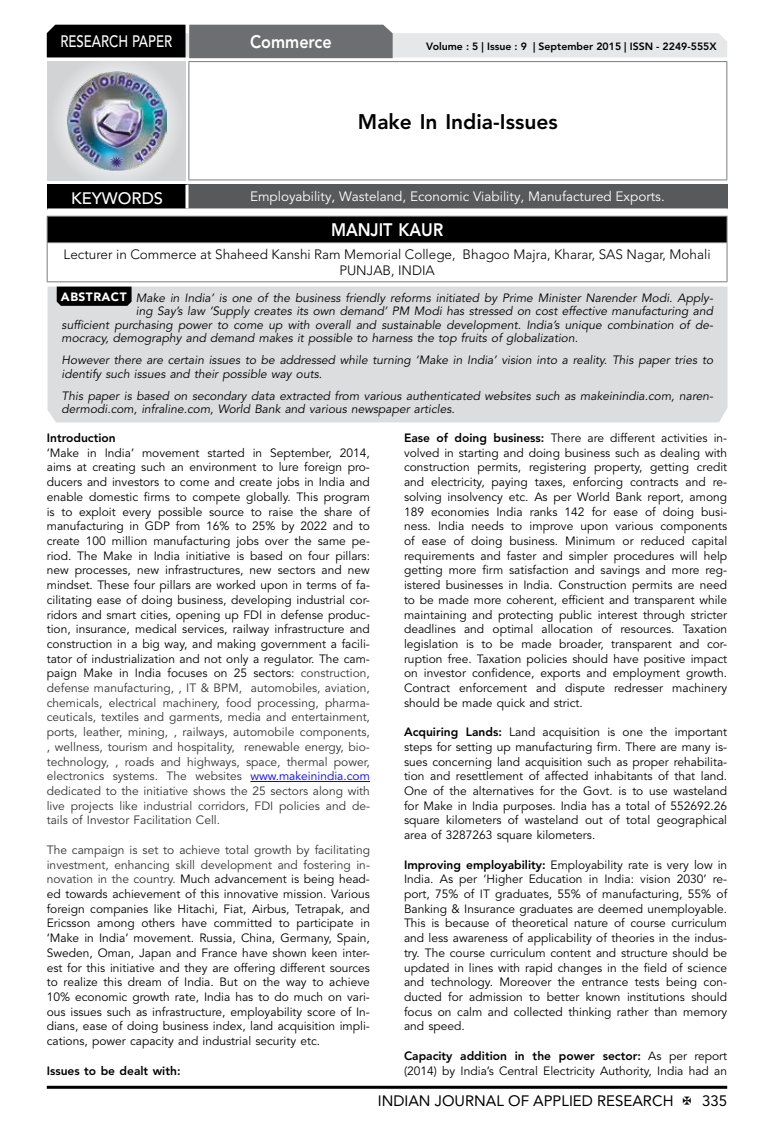
<style>
.page{position:relative;width:774px;height:1136px;background:#fff}
.page>*{position:absolute;margin:0;border:0;box-sizing:border-box;transform-origin:0 0}
.t1{font:800 21px "Avenir LT Std";color:#000}
.t2{font:800 18px "Avenir LT Std";color:#fff;scale:.9 1}
.t3{font:500 16.5px "Avenir LT Std";color:#fff;scale:.8 1}
.t4{font:500 16.5px "Avenir LT Std";color:#fff}
.t5{font:15px "Avenir LT Std";color:#000}
.t6{font:300 13.5px/16.2px "Avenir LT Std";color:#000;text-align:center}
.t7{font:13.5px "Avenir LT Std";color:#fff}
.t8{font:12px/14.7px "Avenir LT Std";color:#000;text-align:justify}
.t9{font:italic 12px/13.5px "Avenir LT Std";color:#000}
.t10{font:800 12px "Avenir LT Std";color:#000}
.t11{font:800 10.5px "Avenir LT Std";color:#000}
.s1{font-weight:900;font-style:normal;color:#fff}
.s2{color:#333}
.s3{color:#00f}
.s4{font-weight:800}
</style>
<div class="page">
<hr style="left:47px;top:1085px;width:680px;height:3px;background:#000">
<div style="left:48px;top:62px;width:137px;height:118px;background:linear-gradient(to right,#d9dadb,#d9dadb)"></div>
<img style="left:68px;top:71px;width:99px;height:100px">
<svg style="left:47px;top:25px;width:680px;height:33px;background:#979899"></svg>
<hr style="left:188px;top:61px;width:539px;height:1px;background:#808285">
<hr style="left:188px;top:62px;width:1px;height:117px;background:#808285">
<hr style="left:726px;top:62px;width:1px;height:117px;background:#808285">
<hr style="left:188px;top:179px;width:539px;height:1px;background:#808285">
<div style="left:47px;top:216px;width:680px;height:26px;background:#000"></div>
<hr style="left:47px;top:216px;width:680px;height:1px;background:#808285">
<svg style="left:47px;top:217px;width:1px;height:25px"></svg>
<svg style="left:726px;top:217px;width:1px;height:25px"></svg>
<hr style="left:47px;top:242px;width:680px;height:1px;background:#808285">
<hr style="left:47px;top:243px;width:1px;height:38px;background:#808285">
<hr style="left:726px;top:243px;width:1px;height:38px;background:#808285">
<hr style="left:47px;top:281px;width:680px;height:1px;background:#808285">
<div style="left:47px;top:185px;width:140px;height:25px;background:#000"></div>
<div style="left:187px;top:185px;width:541px;height:25px;background:#58595b"></div>
<hr style="left:185px;top:185px;width:3px;height:23px;background:#fff">
<hr style="left:47px;top:208px;width:140px;height:3px;background:#fff">
<hr style="left:187px;top:208px;width:541px;height:3px;background:#fff">
<div style="left:48px;top:286px;width:679px;height:136px;background:#dcddde"></div>
<svg style="left:57px;top:286px;width:75px;height:20px"></svg>
<hr style="left:250px;top:781px;width:120px;height:1px;background:#00f">
<h3 class="t3" style="left:60px;top:32px;width:139px">RESEARCH PAPER</h3>
<h2 class="t2" style="left:250px;top:31px;width:92px">Commerce</h2>
<p class="t11" style="left:426px;top:41px;width:292px">Volume : 5 | Issue : 9 | September 2015 | ISSN - 2249-555X</p>
<h1 class="t1" style="left:358px;top:109px;width:201px">Make In India-Issues</h1>
<h3 class="t4" style="left:71px;top:188px;width:94px">KEYWORDS</h3>
<p class="t7" style="left:250px;top:189px;width:416px">Employability, Wasteland, Economic Viability, Manufactured Exports.</p>
<h2 class="t2" style="left:331px;top:219px;width:126px">MANJIT KAUR</h2>
<p class="t6" style="left:64px;top:246px;width:648px">Lecturer in Commerce at Shaheed Kanshi Ram Memorial College, Bhagoo Majra, Kharar, SAS Nagar, Mohali<br>PUNJAB, INDIA</p>
<p class="t9" style="left:61px;top:291px;width:653px"><span class="s1">ABSTRACT</span> Make in India’ is one of the business friendly reforms initiated by Prime Minister Narender Modi. Apply-</p>
<p class="t9" style="left:136px;top:305px;width:579px">ing Say’s law ‘Supply creates its own demand’ PM Modi has stressed on cost effective manufacturing and</p>
<p class="t9" style="left:62px;top:318px;width:653px">sufficient purchasing power to come up with overall and sustainable development. India’s unique combination of de-</p>
<p class="t9" style="left:62px;top:332px;width:518px">mocracy, demography and demand makes it possible to harness the top fruits of globalization.</p>
<p class="t9" style="left:62px;top:354px;width:653px">However there are certain issues to be addressed while turning ‘Make in India’ vision into a reality. This paper tries to identify such issues and their possible way outs.</p>
<p class="t9" style="left:62px;top:389px;width:653px">This paper is based on secondary data extracted from various authenticated websites such as makeinindia.com, naren&shy;dermodi.com, infraline.com, World Bank and various newspaper articles.</p>
<p class="t10" style="left:47px;top:430px;width:70px">Introduction</p>
<p class="t8" style="left:47px;top:445px;width:325px">‘Make in India’ movement started in September, 2014, aims at creating such an environment to lure foreign pro&shy;ducers and investors to come and create jobs in India and enable domestic firms to compete globally. This program is to exploit every possible source to raise the share of manufacturing in GDP from 16% to 25% by 2022 and to create 100 million manufacturing jobs over the same pe&shy;riod. The Make in India initiative is based on four pillars: new processes, new infrastructures, new sectors and new mindset. These four pillars are worked upon in terms of fa&shy;cilitating ease of doing business, developing industrial cor&shy;ridors and smart cities, opening up FDI in defense produc&shy;tion, insurance, medical services, railway infrastructure and construction in a big way, and making government a facili&shy;tator of industrialization and not only a regulator. The cam&shy;paign Make in India focuses on 25 sectors: <span class="s2">construction, defense manufacturing, , IT &amp; BPM, automobiles, aviation, chemicals, electrical machinery, food processing, pharma&shy;ceuticals, textiles and garments, media and entertainment, ports, leather, mining, , railways, automobile components, , wellness, tourism and hospitality, renewable energy, bio&shy;technology, , roads and highways, space, thermal power, electronics systems. The websites</span> <span class="s3">www.makeinindia.com </span><span class="s2">dedicated to the initiative shows the 25 sectors along with live projects like industrial corridors, FDI policies and de&shy;tails of Investor Facilitation Cell.</span></p>
<p class="t8" style="left:47px;top:842px;width:325px"><span class="s2">The campaign is set to achieve total growth by facilitating investment, enhancing skill development and fostering in&shy;novation in the country.</span> Much advancement is being head&shy;ed towards achievement of this innovative mission. Various foreign companies like Hitachi, Fiat, Airbus, Tetrapak, and Ericsson among others have committed to participate in ‘Make in India’ movement. Russia, China, Germany, Spain, Sweden, Oman, Japan and France have shown keen inter&shy;est for this initiative and they are offering different sources to realize this dream of India. But on the way to achieve 10% economic growth rate, India has to do much on vari&shy;ous issues such as infrastructure, employability score of In&shy;dians, ease of doing business index, land acquisition impli&shy;cations, power capacity and industrial security etc.</p>
<p class="t10" style="left:47px;top:1063px;width:135px">Issues to be dealt with:</p>
<p class="t8" style="left:404px;top:431px;width:325px"><span class="s4">Ease of doing business:</span> There are different activities in&shy;volved in starting and doing business such as dealing with construction permits, registering property, getting credit and electricity, paying taxes, enforcing contracts and re&shy;solving insolvency etc. As per World Bank report, among 189 economies India ranks 142 for ease of doing busi&shy;ness. India needs to improve upon various components of ease of doing business. Minimum or reduced capital requirements and faster and simpler procedures will help getting more firm satisfaction and savings and more reg&shy;istered businesses in India. Construction permits are need to be made more coherent, efficient and transparent while maintaining and protecting public interest through stricter deadlines and optimal allocation of resources. Taxation legislation is to be made broader, transparent and cor&shy;ruption free. Taxation policies should have positive impact on investor confidence, exports and employment growth.<br>Contract enforcement and dispute redresser machinery should be made quick and strict.</p>
<p class="t8" style="left:404px;top:725px;width:325px"><span class="s4">Acquiring Lands:</span> Land acquisition is one the important steps for setting up manufacturing firm. There are many is&shy;sues concerning land acquisition such as proper rehabilita&shy;tion and resettlement of affected inhabitants of that land.<br>One of the alternatives for the Govt. is to use wasteland for Make in India purposes. India has a total of 552692.26 square kilometers of wasteland out of total geographical area of 3287263 square kilometers.</p>
<p class="t8" style="left:404px;top:857px;width:325px"><span class="s4">Improving employability:</span> Employability rate is very low in India. As per ‘Higher Education in India: vision 2030’ re&shy;port, 75% of IT graduates, 55% of manufacturing, 55% of Banking &amp; Insurance graduates are deemed unemployable.<br>This is because of theoretical nature of course curriculum and less awareness of applicability of theories in the indus&shy;try. The course curriculum content and structure should be updated in lines with rapid changes in the field of science and technology. Moreover the entrance tests being con&shy;ducted for admission to better known institutions should focus on calm and collected thinking rather than memory and speed.</p>
<p class="t8" style="left:404px;top:1048px;width:325px"><span class="s4">Capacity addition in the power sector:</span> As per report (2014) by India’s Central Electricity Authority, India had an</p>
<p class="t5" style="left:378px;top:1091px;width:297px">INDIAN JOURNAL OF APPLIED RESEARCH</p>
<p class="t5" style="left:702px;top:1091px;width:27px">335</p>
</div>
